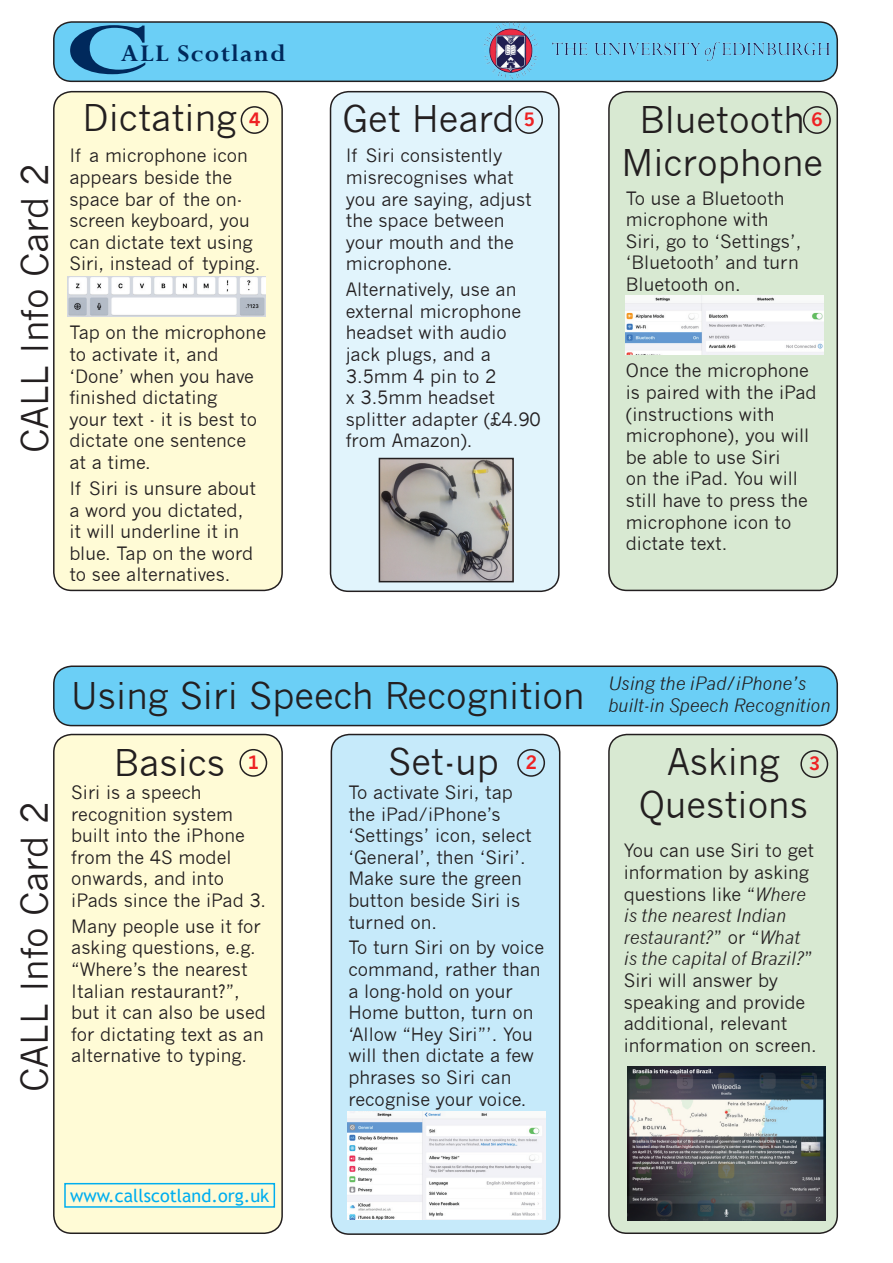
<style>
.page{position:relative;width:893px;height:1263px;background:#fff}
.page>*{position:absolute;margin:0;border:0;box-sizing:border-box;transform-origin:0 0}
.t1{font:700 79.8px "Perpetua";color:#00295c;scale:1.75 1}
.t2{font:36px/43.2px "News Gothic";color:#231f20;text-align:center}
.t3{font:700 26.7px "Perpetua";letter-spacing:.05em;color:#00295c}
.t4{font:18px/21.6px "News Gothic";color:#231f20}
.t5{font:italic 18px/21.6px "News Gothic";color:#231f20}
.t6{font:18px "Trebuchet MS";color:#00aeef}
.t7{font:700 18px "News Gothic";color:#ee2123}
.s1{font-style:italic}
</style>
<div class="page">
<div style="left:54px;top:92px;width:228px;height:498px;background:#fffbd6;border-radius:18px"></div>
<div style="left:53px;top:91px;width:230px;height:500px;border:2px solid #231f20;border-radius:18px"></div>
<div style="left:609px;top:92px;width:228px;height:498px;background:#d8e9d2;border-radius:18px"></div>
<div style="left:608px;top:91px;width:230px;height:500px;border:2px solid #231f20;border-radius:18px"></div>
<div style="left:54px;top:22px;width:783px;height:59px;background:#6bcff6;border-radius:18px"></div>
<div style="left:53px;top:21px;width:785px;height:61px;border:2px solid #231f20;border-radius:18px"></div>
<img style="left:483px;top:23px;width:347px;height:55px">
<div style="left:241px;top:106px;width:27px;height:28px;border:2px solid #231f20;border-radius:50%"></div>
<div style="left:803px;top:106px;width:28px;height:28px;border:2px solid #231f20;border-radius:50%"></div>
<div style="left:330px;top:92px;width:229px;height:499px;background:#e1f4fc;border-radius:18px"></div>
<div style="left:330px;top:91px;width:230px;height:501px;border:2px solid #231f20;border-radius:18px"></div>
<div style="left:515px;top:106px;width:28px;height:28px;border:2px solid #231f20;border-radius:50%"></div>
<img style="left:625px;top:296px;width:198px;height:59px">
<img style="left:382px;top:461px;width:129px;height:118px">
<div style="left:379px;top:458px;width:135px;height:124px;border:2px solid #231f20"></div>
<img style="left:68px;top:276px;width:198px;height:41px">
<div style="left:54px;top:734px;width:228px;height:499px;background:#fffbd6;border-radius:18px"></div>
<div style="left:53px;top:734px;width:230px;height:500px;border:2px solid #231f20;border-radius:18px"></div>
<div style="left:609px;top:734px;width:228px;height:499px;background:#d8e9d2;border-radius:18px"></div>
<div style="left:608px;top:734px;width:230px;height:500px;border:2px solid #231f20;border-radius:18px"></div>
<div style="left:331px;top:734px;width:229px;height:500px;background:#c6eafa;border-radius:18px"></div>
<div style="left:331px;top:734px;width:229px;height:501px;border:2px solid #231f20;border-radius:18px"></div>
<div style="left:54px;top:666px;width:783px;height:59px;background:#6bcff6;border-radius:18px"></div>
<div style="left:53px;top:665px;width:785px;height:61px;border:2px solid #231f20;border-radius:18px"></div>
<div style="left:239px;top:749px;width:28px;height:28px;border:2px solid #231f20;border-radius:50%"></div>
<div style="left:517px;top:749px;width:28px;height:28px;border:2px solid #231f20;border-radius:50%"></div>
<div style="left:800px;top:750px;width:28px;height:28px;border:2px solid #231f20;border-radius:50%"></div>
<div style="left:64px;top:1183px;width:211px;height:25px;border:2px solid #00aeef"></div>
<img style="left:347px;top:1112px;width:198px;height:107px">
<img style="left:627px;top:1066px;width:198px;height:154px">
<h2 class="t2" style="left:14px;top:453px;width:292px;rotate:-90deg">CALL Info Card 2</h2>
<h1 class="t1" style="left:64px;top:0;width:51px">C</h1>
<h3 class="t3" style="left:121px;top:36px;width:166px">ALL Scotland</h3>
<h2 class="t2" style="left:83px;top:96px;width:156px">Dictating</h2>
<h2 class="t2" style="left:621px;top:98px;width:203px">Bluetooth<br>Microphone</h2>
<h2 class="t2" style="left:342px;top:97px;width:194px">Get Heard <sup>5</sup></h2>
<p class="t4" style="left:346px;top:145px;width:188px">If Siri consistently misrecognises what you are saying, adjust the space between your mouth and the microphone.</p>
<p class="t4" style="left:346px;top:279px;width:197px">Alternatively, use an external microphone headset with audio jack plugs, and a<br>3.5mm 4 pin to 2<br>x 3.5mm headset splitter adapter (£4.90 from Amazon).</p>
<p class="t7" style="left:249px;top:108px;width:13px">4</p>
<p class="t7" style="left:811px;top:108px;width:13px">6</p>
<p class="t4" style="left:69px;top:145px;width:192px">If a microphone icon appears beside the space bar of the on&shy;screen keyboard, you can dictate text using<br>Siri, instead of typing.</p>
<p class="t4" style="left:626px;top:187px;width:177px">To use a Bluetooth microphone with<br>Siri, go to ‘Settings’, ‘Bluetooth’ and turn<br>Bluetooth on.</p>
<p class="t4" style="left:69px;top:322px;width:198px">Tap on the microphone to activate it, and ‘Done’ when you have finished dictating<br>your text - it is best to dictate one sentence at a time.</p>
<p class="t4" style="left:69px;top:478px;width:188px">If Siri is unsure about a word you dictated, it will underline it in blue. Tap on the word to see alternatives.</p>
<p class="t4" style="left:626px;top:360px;width:192px">Once the microphone is paired with the iPad (instructions with microphone), you will be able to use Siri<br>on the iPad. You will still have to press the microphone icon to dictate text.</p>
<h2 class="t2" style="left:13px;top:1092px;width:292px;rotate:-90deg">CALL Info Card 2</h2>
<h2 class="t2" style="left:71px;top:675px;width:515px">Using Siri Speech Recognition</h2>
<p class="t5" style="left:608px;top:673px;width:224px">Using the iPad/iPhone’s built-in Speech Recognition</p>
<h2 class="t2" style="left:388px;top:741px;width:112px">Set-up</h2>
<h2 class="t2" style="left:639px;top:741px;width:171px">Asking<br>Questions</h2>
<h2 class="t2" style="left:114px;top:741px;width:113px">Basics</h2>
<p class="t7" style="left:248px;top:751px;width:13px">1</p>
<p class="t7" style="left:526px;top:751px;width:13px">2</p>
<p class="t7" style="left:809px;top:752px;width:13px">3</p>
<p class="t4" style="left:71px;top:782px;width:196px">Siri is a speech recognition system built into the iPhone from the 4S model onwards, and into iPads since the iPad 3.</p>
<p class="t4" style="left:71px;top:915px;width:196px">Many people use it for asking questions, e.g. “Where’s the nearest<br>Italian restaurant?”, but it can also be used for dictating text as an alternative to typing.</p>
<p class="t4" style="left:348px;top:782px;width:185px">To activate Siri, tap the iPad/iPhone’s ‘Settings’ icon, select ‘General’, then ‘Siri’.<br>Make sure the green button beside Siri is turned on.</p>
<p class="t4" style="left:348px;top:937px;width:197px">To turn Siri on by voice command, rather than a long-hold on your<br>Home button, turn on ‘Allow “Hey Siri”’. You will then dictate a few phrases so Siri can recognise your voice.</p>
<p class="t4" style="left:624px;top:840px;width:194px">You can use Siri to get information by asking questions like “<span class="s1">Where is the nearest Indian restaurant?</span>” or “<span class="s1">What is the capital of Brazil?</span>”<br>Siri will answer by speaking and provide additional, relevant information on screen.</p>
<p class="t6" style="left:70px;top:1185px;width:201px">www.callscotland.org.uk</p>
</div>
